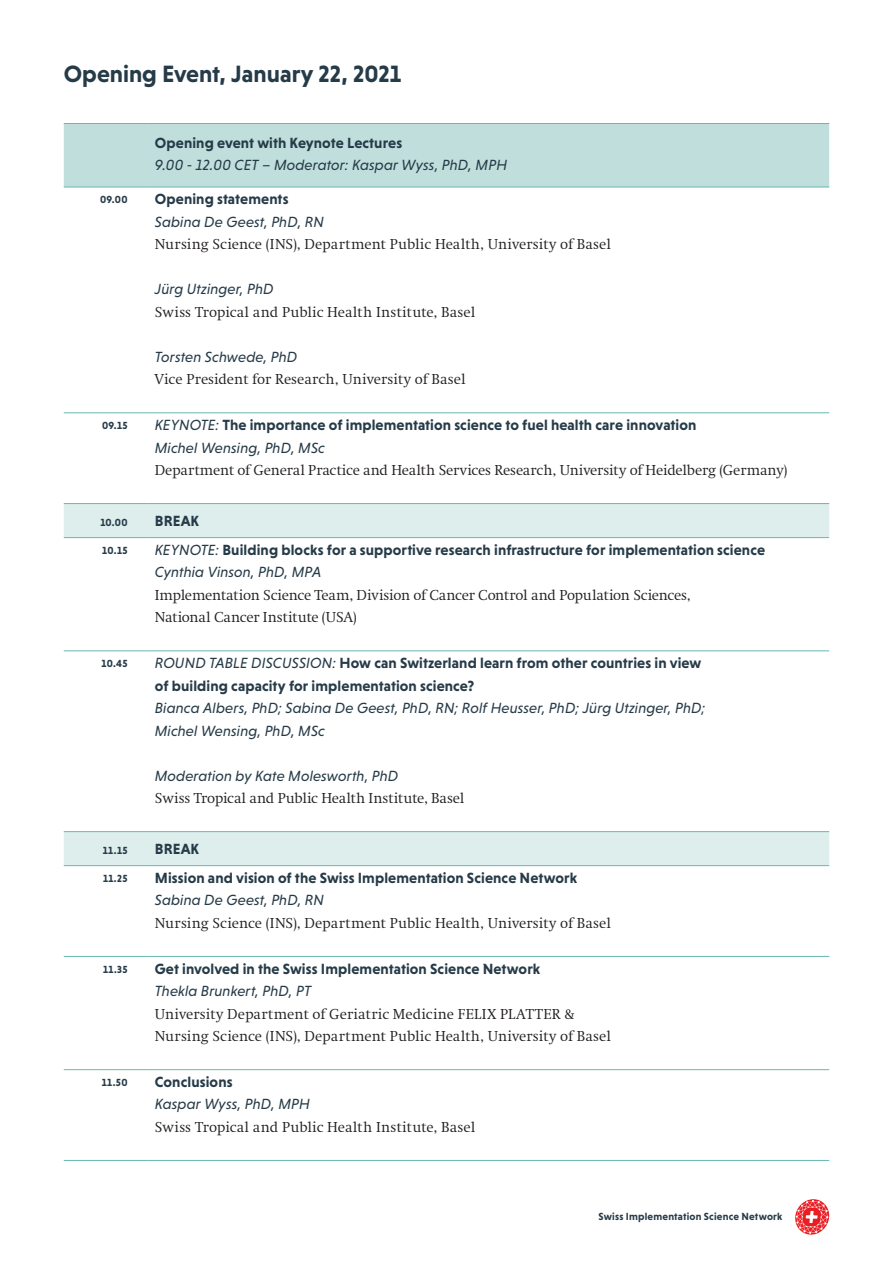
<style>
.page{position:relative;width:893px;height:1263px;background:#fff}
.page>*{position:absolute;margin:0;border:0;box-sizing:border-box;transform-origin:0 0}
.t1{font:700 24px "Niveau Grotesk";color:#263b48}
.t2{font:300 15px/22.5px "Swift";letter-spacing:-.005em;color:#231f20}
.t3{font:700 15px/22.5px "Niveau Grotesk";letter-spacing:.005em;color:#263b48}
.t4{font:italic 15px/22.5px "Niveau Grotesk";letter-spacing:.005em;color:#263b48}
.t5{font:700 10.5px "Niveau Grotesk";letter-spacing:.02em;color:#263b48}
.s1{font-weight:400;font-style:italic}
</style>
<div class="page">
<svg style="left:795px;top:1199px;width:35px;height:36px"></svg>
<div style="left:64px;top:124px;width:765px;height:63px;background:#c0dfdc"></div>
<svg style="left:64px;top:504px;width:765px;height:361px"></svg>
<hr style="left:64px;top:123px;width:85px;height:1px;background:#66b8b3">
<hr style="left:149px;top:123px;width:680px;height:1px;background:#66b8b3">
<hr style="left:64px;top:187px;width:85px;height:1px;background:#66b8b3">
<hr style="left:149px;top:187px;width:680px;height:1px;background:#66b8b3">
<hr style="left:64px;top:413px;width:85px;height:1px;background:#66b8b3">
<hr style="left:149px;top:413px;width:680px;height:1px;background:#66b8b3">
<hr style="left:64px;top:503px;width:85px;height:1px;background:#66b8b3">
<hr style="left:149px;top:503px;width:680px;height:1px;background:#66b8b3">
<hr style="left:64px;top:537px;width:85px;height:1px;background:#66b8b3">
<hr style="left:149px;top:537px;width:680px;height:1px;background:#66b8b3">
<hr style="left:64px;top:651px;width:85px;height:1px;background:#66b8b3">
<hr style="left:149px;top:651px;width:680px;height:1px;background:#66b8b3">
<hr style="left:64px;top:831px;width:85px;height:1px;background:#66b8b3">
<hr style="left:149px;top:831px;width:680px;height:1px;background:#66b8b3">
<hr style="left:64px;top:865px;width:85px;height:1px;background:#66b8b3">
<hr style="left:149px;top:865px;width:680px;height:1px;background:#66b8b3">
<hr style="left:64px;top:956px;width:85px;height:1px;background:#66b8b3">
<hr style="left:149px;top:956px;width:680px;height:1px;background:#66b8b3">
<hr style="left:64px;top:1069px;width:85px;height:1px;background:#66b8b3">
<hr style="left:149px;top:1069px;width:680px;height:1px;background:#66b8b3">
<hr style="left:64px;top:1160px;width:85px;height:1px;background:#66b8b3">
<hr style="left:149px;top:1160px;width:680px;height:1px;background:#66b8b3">
<h1 class="t1" style="left:64px;top:60px;width:339px">Opening Event, January 22, 2021</h1>
<p class="t3" style="left:155px;top:131px;width:249px">Opening event with Keynote Lectures</p>
<p class="t4" style="left:155px;top:154px;width:354px">9.00 - 12.00 CET – Moderator: Kaspar Wyss, PhD, MPH</p>
<p class="t5" style="left:100px;top:194px;width:29px">09.00</p>
<p class="t3" style="left:155px;top:188px;width:135px">Opening statements</p>
<p class="t4" style="left:155px;top:210px;width:171px">Sabina De Geest, PhD, RN</p>
<p class="t2" style="left:155px;top:233px;width:458px">Nursing Science (INS), Department Public Health, University of Basel</p>
<p class="t4" style="left:155px;top:278px;width:120px">Jürg Utzinger, PhD</p>
<p class="t2" style="left:155px;top:301px;width:322px">Swiss Tropical and Public Health Institute, Basel</p>
<p class="t4" style="left:155px;top:345px;width:144px">Torsten Schwede, PhD</p>
<p class="t2" style="left:155px;top:368px;width:312px">Vice President for Research, University of Basel</p>
<p class="t5" style="left:102px;top:420px;width:27px">09.15</p>
<p class="t3" style="left:155px;top:414px;width:543px"><span class="s1">KEYNOTE:</span> The importance of implementation science to fuel health care innovation<br><span class="s1">Michel Wensing, PhD, MSc</span></p>
<p class="t2" style="left:155px;top:459px;width:634px">Department of General Practice and Health Services Research, University of Heidelberg (Germany)</p>
<p class="t5" style="left:100px;top:516px;width:29px">10.00</p>
<p class="t3" style="left:155px;top:510px;width:46px">BREAK</p>
<p class="t5" style="left:102px;top:544px;width:27px">10.15</p>
<p class="t3" style="left:155px;top:538px;width:612px"><span class="s1">KEYNOTE:</span> Building blocks for a supportive research infrastructure for implementation science<br><span class="s1">Cynthia Vinson, PhD, MPA</span></p>
<p class="t2" style="left:155px;top:584px;width:537px">Implementation Science Team, Division of Cancer Control and Population Sciences,<br>National Cancer Institute (USA)</p>
<p class="t5" style="left:102px;top:658px;width:27px">10.45</p>
<p class="t3" style="left:155px;top:652px;width:548px"><span class="s1">ROUND TABLE DISCUSSION:</span> How can Switzerland learn from other countries in view of building capacity for implementation science?</p>
<p class="t4" style="left:155px;top:697px;width:552px">Bianca Albers, PhD; Sabina De Geest, PhD, RN; Rolf Heusser, PhD; Jürg Utzinger, PhD;<br>Michel Wensing, PhD, MSc</p>
<p class="t4" style="left:155px;top:764px;width:245px">Moderation by Kate Molesworth, PhD</p>
<p class="t2" style="left:155px;top:787px;width:311px">Swiss Tropical and Public Health Institute, Basel</p>
<p class="t5" style="left:103px;top:844px;width:26px">11.15</p>
<p class="t3" style="left:155px;top:838px;width:46px">BREAK</p>
<p class="t5" style="left:103px;top:872px;width:26px">11.25</p>
<p class="t3" style="left:155px;top:866px;width:424px">Mission and vision of the Swiss Implementation Science Network</p>
<p class="t4" style="left:155px;top:889px;width:171px">Sabina De Geest, PhD, RN</p>
<p class="t2" style="left:155px;top:912px;width:458px">Nursing Science (INS), Department Public Health, University of Basel</p>
<p class="t5" style="left:103px;top:963px;width:26px">11.35</p>
<p class="t3" style="left:155px;top:957px;width:387px">Get involved in the Swiss Implementation Science Network</p>
<p class="t4" style="left:155px;top:980px;width:158px">Thekla Brunkert, PhD, PT</p>
<p class="t2" style="left:155px;top:1003px;width:458px">University Department of Geriatric Medicine FELIX PLATTER &amp;<br>Nursing Science (INS), Department Public Health, University of Basel</p>
<p class="t5" style="left:102px;top:1076px;width:27px">11.50</p>
<p class="t3" style="left:155px;top:1070px;width:79px">Conclusions</p>
<p class="t4" style="left:155px;top:1093px;width:157px">Kaspar Wyss, PhD, MPH</p>
<p class="t2" style="left:155px;top:1116px;width:322px">Swiss Tropical and Public Health Institute, Basel</p>
<p class="t5" style="left:599px;top:1211px;width:185px">Swiss Implementation Science Network</p>
</div>
